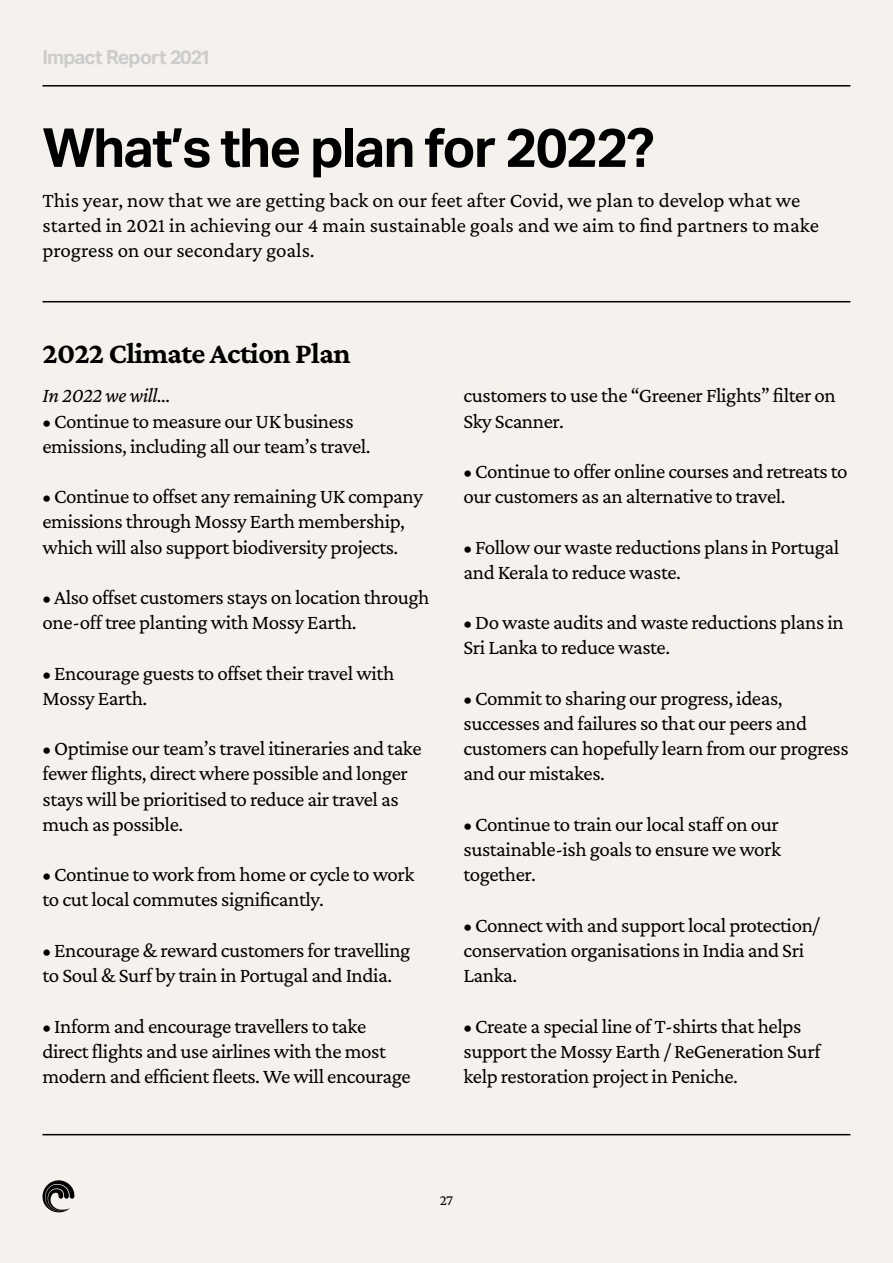
<style>
.page{position:relative;width:893px;height:1263px;background:#f5f2ed}
.page>*{position:absolute;margin:0;border:0;box-sizing:border-box;transform-origin:0 0}
.t1{font:700 54px "Aktiv Grotesk";letter-spacing:-.03em;color:#000}
.t2{font:700 30px "Crimson Pro";letter-spacing:-.02em;color:#000}
.t3{font:21px/25.2px "Crimson Pro";letter-spacing:-.02em;color:#000}
.t4{font:21px/25.2px "Crimson Pro";color:#000}
.t5{font:italic 21px "Crimson Pro";letter-spacing:-.02em;color:#000}
.t6{font:700 19.5px "Aktiv Grotesk";letter-spacing:-.05em;color:#ccc}
.t7{font:15px "Crimson Pro";color:#000}
</style>
<div class="page">
<hr style="left:43px;top:85px;width:807px;height:2px;background:#000">
<hr style="left:43px;top:1134px;width:807px;height:1px;background:#000">
<svg style="left:42px;top:1180px;width:32px;height:33px"></svg>
<hr style="left:43px;top:301px;width:807px;height:1px;background:#000">
<p class="t6" style="left:43px;top:46px;width:170px">Impact Report 2021</p>
<h1 class="t1" style="left:43px;top:117px;width:613px">What’s the plan for 2022?</h1>
<p class="t4" style="left:43px;top:187px;width:778px">This year, now that we are getting back on our feet after Covid, we plan to develop what we started in 2021 in achieving our 4 main sustainable goals and we aim to find partners to make progress on our secondary goals.</p>
<h2 class="t2" style="left:43px;top:335px;width:310px">2022 Climate Action Plan</h2>
<p class="t5" style="left:43px;top:382px;width:130px">In 2022 we will…</p>
<p class="t3" style="left:43px;top:408px;width:330px">• Continue to measure our UK business emissions, including all our team’s travel.</p>
<p class="t3" style="left:43px;top:483px;width:382px">• Continue to offset any remaining UK company emissions through Mossy Earth membership, which will also support biodiversity projects.</p>
<p class="t3" style="left:43px;top:584px;width:388px">• Also offset customers stays on location through one-off tree planting with Mossy Earth.</p>
<p class="t3" style="left:43px;top:660px;width:353px">• Encourage guests to offset their travel with<br>Mossy Earth.</p>
<p class="t3" style="left:43px;top:735px;width:381px">• Optimise our team’s travel itineraries and take fewer flights, direct where possible and longer stays will be prioritised to reduce air travel as much as possible.</p>
<p class="t3" style="left:43px;top:861px;width:373px">• Continue to work from home or cycle to work to cut local commutes significantly.</p>
<p class="t3" style="left:43px;top:937px;width:369px">• Encourage &amp; reward customers for travelling to Soul &amp; Surf by train in Portugal and India.</p>
<p class="t3" style="left:43px;top:1013px;width:370px">• Inform and encourage travellers to take direct flights and use airlines with the most modern and efficient fleets. We will encourage</p>
<p class="t3" style="left:463px;top:383px;width:374px">customers to use the “Greener Flights” filter on<br>Sky Scanner.</p>
<p class="t3" style="left:463px;top:458px;width:386px">• Continue to offer online courses and retreats to our customers as an alternative to travel.</p>
<p class="t3" style="left:463px;top:534px;width:377px">• Follow our waste reductions plans in Portugal and Kerala to reduce waste.</p>
<p class="t3" style="left:463px;top:609px;width:382px">• Do waste audits and waste reductions plans in<br>Sri Lanka to reduce waste.</p>
<p class="t3" style="left:463px;top:685px;width:387px">• Commit to sharing our progress, ideas, successes and failures so that our peers and customers can hopefully learn from our progress and our mistakes.</p>
<p class="t3" style="left:463px;top:811px;width:319px;text-align:justify">• Continue to train our local staff on our sustainable-ish goals to ensure we work together.</p>
<p class="t3" style="left:463px;top:912px;width:358px">• Connect with and support local protection/ conservation organisations in India and Sri<br>Lanka.</p>
<p class="t3" style="left:463px;top:1013px;width:359px">• Create a special line of T-shirts that helps support the Mossy Earth / ReGeneration Surf kelp restoration project in Peniche.</p>
<p class="t7" style="left:440px;top:1191px;width:15px">27</p>
</div>
